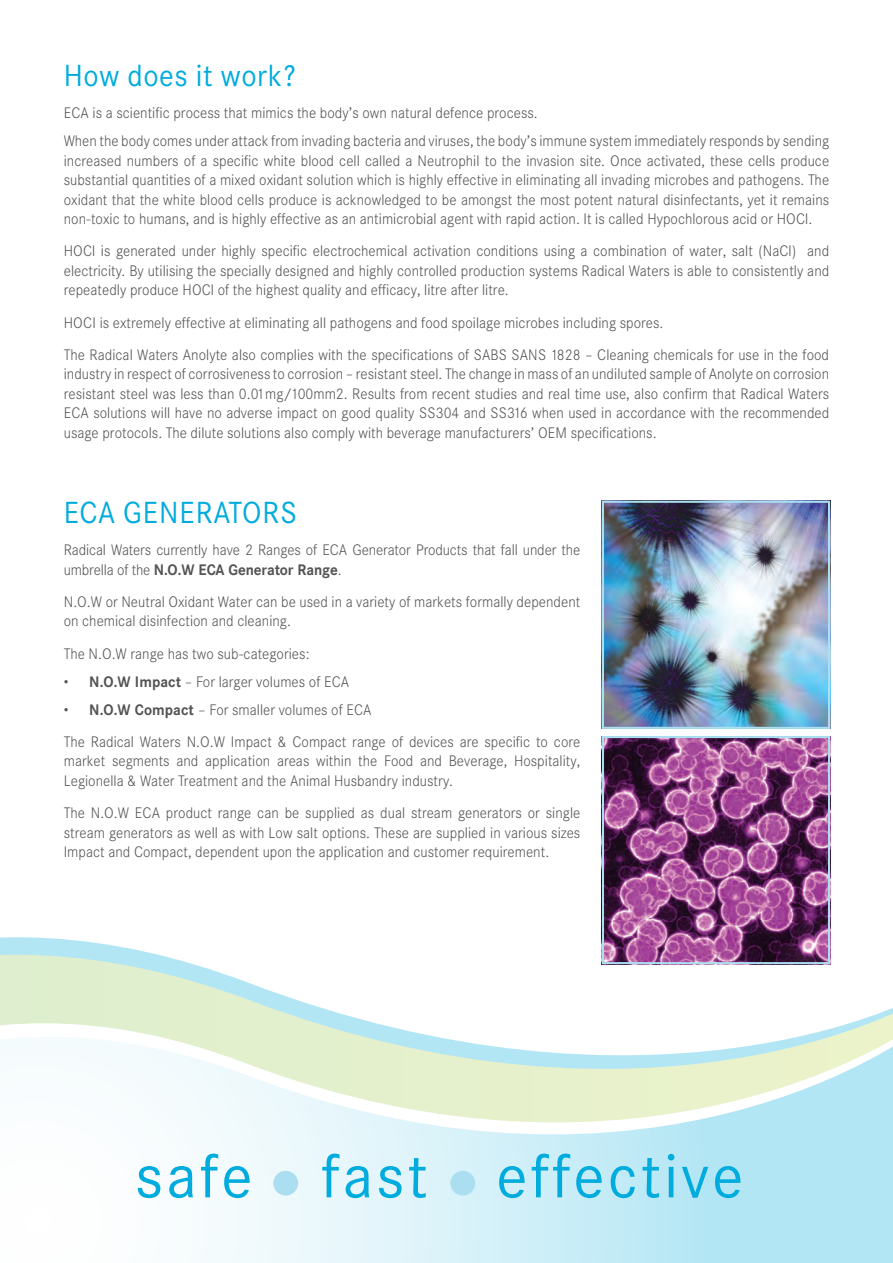
<style>
.page{position:relative;width:893px;height:1263px;background:#fff}
.page>*{position:absolute;margin:0;border:0;box-sizing:border-box;transform-origin:0 0}
.t1{font:60.75px "Corporate SBQ";letter-spacing:.05em;color:#00acdd}
.t2{font:30px "Corporate SBQ";letter-spacing:.02em;color:#00acdd;scale:.95 1}
.t3{font:300 15px/19.5px "Corporate SBQ";letter-spacing:.005em;color:#535355;scale:.95 1}
.s1{font-weight:700}
</style>
<div class="page">
<svg style="left:0;top:796px;width:893px;height:467px"></svg>
<div style="left:273px;top:1171px;width:25px;height:24px;background:#aadef0;border-radius:50%"></div>
<div style="left:450px;top:1171px;width:25px;height:24px;background:#aadef0;border-radius:50%"></div>
<img style="left:605px;top:504px;width:222px;height:222px">
<div style="left:602px;top:501px;width:228px;height:228px;border:2px solid #aadef0"></div>
<img style="left:605px;top:739px;width:222px;height:222px">
<div style="left:602px;top:736px;width:228px;height:228px;border:2px solid #aadef0"></div>
<h2 class="t2" style="left:64px;top:58px;width:246px">How does it work?</h2>
<p class="t3" style="left:64px;top:99px;width:807px;line-height:28px">ECA is a scientific process that mimics the body’s own natural defence process.<br>When the body comes under attack from invading bacteria and viruses, the body’s immune system immediately responds by sending</p>
<p class="t3" style="left:64px;top:151px;width:807px;text-align:justify">increased numbers of a specific white blood cell called a Neutrophil to the invasion site. Once activated, these cells produce substantial quantities of a mixed oxidant solution which is highly effective in eliminating all invading microbes and pathogens. The oxidant that the white blood cells produce is acknowledged to be amongst the most potent natural disinfectants, yet it remains non-toxic to humans, and is highly effective as an antimicrobial agent with rapid action. It is called Hypochlorous acid or HOCl.</p>
<p class="t3" style="left:64px;top:242px;width:807px;text-align:justify">HOCl is generated under highly specific electrochemical activation conditions using a combination of water, salt (NaCl) and electricity. By utilising the specially designed and highly controlled production systems Radical Waters is able to consistently and repeatedly produce HOCl of the highest quality and efficacy, litre after litre.</p>
<p class="t3" style="left:64px;top:307px;width:807px;line-height:32.2px">HOCI is extremely effective at eliminating all pathogens and food spoilage microbes including spores.<br>The Radical Waters Anolyte also complies with the specifications of SABS SANS 1828 – Cleaning chemicals for use in the food</p>
<p class="t3" style="left:64px;top:365px;width:807px;text-align:justify">industry in respect of corrosiveness to corrosion – resistant steel. The change in mass of an undiluted sample of Anolyte on corrosion resistant steel was less than 0.01mg/100mm2. Results from recent studies and real time use, also confirm that Radical Waters ECA solutions will have no adverse impact on good quality SS304 and SS316 when used in accordance with the recommended usage protocols. The dilute solutions also comply with beverage manufacturers’ OEM specifications.</p>
<h2 class="t2" style="left:64px;top:495px;width:247px">ECA GENERATORS</h2>
<p class="t3" style="left:64px;top:540px;width:545px">Radical Waters currently have 2 Ranges of ECA Generator Products that fall under the umbrella of the <span class="s1">N.O.W ECA Generator Range</span>.</p>
<p class="t3" style="left:64px;top:592px;width:545px">N.O.W or Neutral Oxidant Water can be used in a variety of markets formally dependent on chemical disinfection and cleaning.</p>
<p class="t3" style="left:64px;top:644px;width:260px">The N.O.W range has two sub-categories:</p>
<p class="t3" style="left:64px;top:672px;width:302px">• <span class="s1">N.O.W Impact</span> – For larger volumes of ECA</p>
<p class="t3" style="left:64px;top:693px;width:545px;line-height:32.2px">• <span class="s1">N.O.W Compact</span> – For smaller volumes of ECA<br>The Radical Waters N.O.W Impact &amp; Compact range of devices are specific to core</p>
<p class="t3" style="left:64px;top:752px;width:545px">market segments and application areas within the Food and Beverage, Hospitality,<br>Legionella &amp; Water Treatment and the Animal Husbandry industry.</p>
<p class="t3" style="left:64px;top:803px;width:545px;text-align:justify">The N.O.W ECA product range can be supplied as dual stream generators or single stream generators as well as with Low salt options. These are supplied in various sizes Impact and Compact, dependent upon the application and customer requirement.</p>
<h1 class="t1" style="left:135px;top:1140px;width:610px">safe fast effective</h1>
</div>
